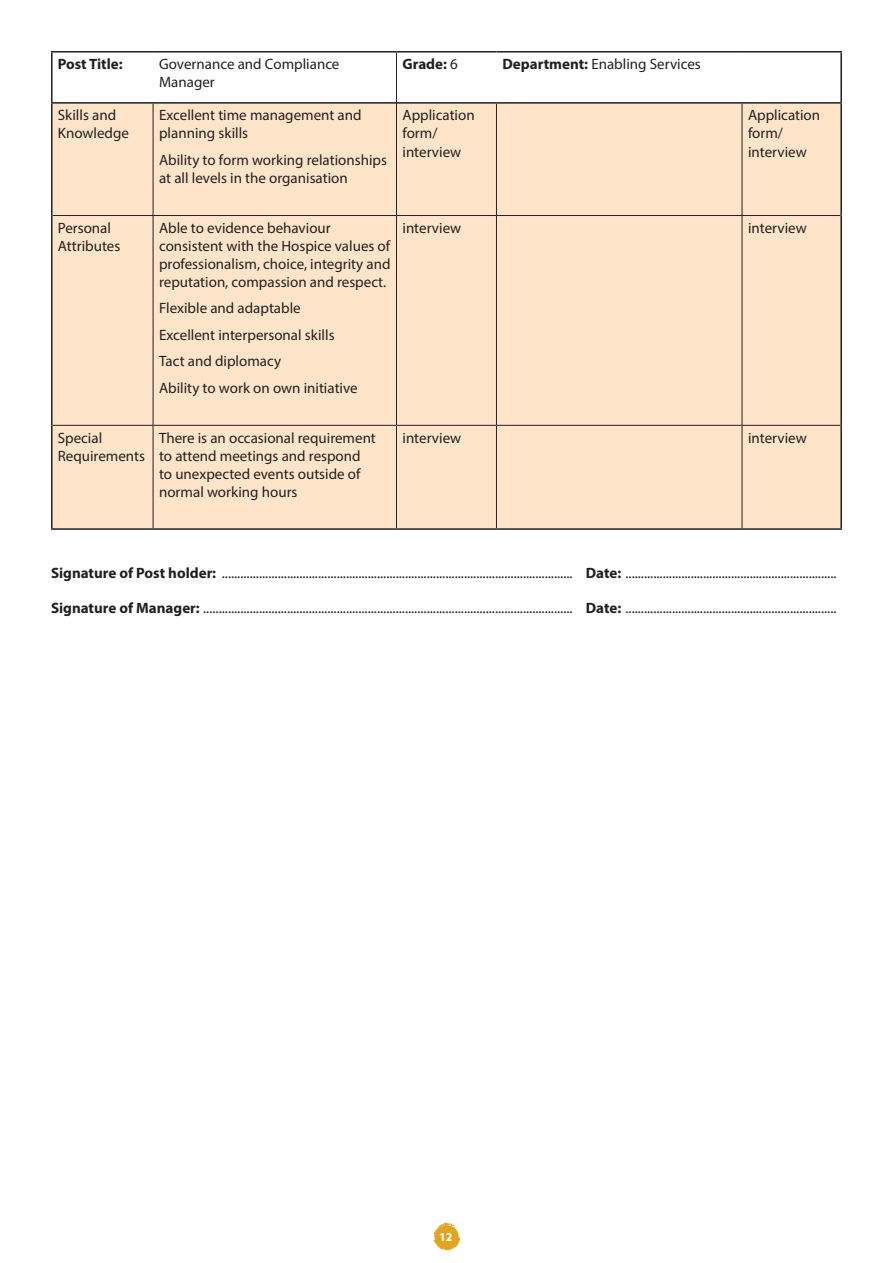
<style>
.page{position:relative;width:893px;height:1263px;background:#fff}
.page>*{position:absolute;margin:0;border:0;box-sizing:border-box;transform-origin:0 0}
.PS_text{font:15px/18px "Myriad Pro";color:#231f20}
.Text{font:15px/18px "Myriad Pro";color:#231f20}
.Text-2{font:700 15px "Myriad Pro";color:#231f20}
.t1{font:700 12px "Myriad Pro";color:#fff}
.s1{font-weight:400}
.s2{font-weight:700}
</style>
<div class="page">
<svg style="left:433px;top:1222px;width:28px;height:29px"></svg>
<div style="left:53px;top:104px;width:787px;height:424px;background:#fee5ca"></div>
<hr style="left:51px;top:51px;width:102px;height:2px;background:#231f20">
<hr style="left:51px;top:53px;width:2px;height:49px;background:#231f20">
<hr style="left:153px;top:51px;width:243px;height:2px;background:#231f20">
<hr style="left:396px;top:51px;width:100px;height:2px;background:#231f20">
<hr style="left:496px;top:51px;width:246px;height:2px;background:#231f20">
<hr style="left:742px;top:51px;width:100px;height:2px;background:#231f20">
<hr style="left:840px;top:53px;width:2px;height:49px;background:#231f20">
<hr style="left:51px;top:102px;width:102px;height:2px;background:#231f20">
<hr style="left:51px;top:104px;width:2px;height:111px;background:#231f20">
<hr style="left:153px;top:102px;width:243px;height:2px;background:#231f20">
<hr style="left:397px;top:102px;width:99px;height:2px;background:#231f20">
<hr style="left:496px;top:102px;width:246px;height:2px;background:#231f20">
<hr style="left:742px;top:102px;width:100px;height:2px;background:#231f20">
<hr style="left:840px;top:104px;width:2px;height:111px;background:#231f20">
<hr style="left:51px;top:215px;width:2px;height:210px;background:#231f20">
<hr style="left:840px;top:215px;width:2px;height:210px;background:#231f20">
<hr style="left:51px;top:425px;width:2px;height:103px;background:#231f20">
<hr style="left:840px;top:425px;width:2px;height:103px;background:#231f20">
<hr style="left:51px;top:528px;width:102px;height:2px;background:#231f20">
<hr style="left:153px;top:528px;width:243px;height:2px;background:#231f20">
<hr style="left:396px;top:528px;width:100px;height:2px;background:#231f20">
<hr style="left:496px;top:528px;width:246px;height:2px;background:#231f20">
<hr style="left:742px;top:528px;width:100px;height:2px;background:#231f20">
<hr style="left:396px;top:53px;width:1px;height:50px;background:#231f20">
<hr style="left:153px;top:104px;width:1px;height:111px;background:#231f20">
<hr style="left:396px;top:103px;width:1px;height:112px;background:#231f20">
<hr style="left:496px;top:104px;width:1px;height:111px;background:#231f20">
<hr style="left:742px;top:104px;width:1px;height:111px;background:#231f20">
<hr style="left:53px;top:215px;width:100px;height:1px;background:#231f20">
<hr style="left:153px;top:215px;width:243px;height:1px;background:#231f20">
<hr style="left:153px;top:216px;width:1px;height:209px;background:#231f20">
<hr style="left:396px;top:215px;width:100px;height:1px;background:#231f20">
<hr style="left:396px;top:216px;width:1px;height:209px;background:#231f20">
<hr style="left:496px;top:215px;width:246px;height:1px;background:#231f20">
<hr style="left:496px;top:216px;width:1px;height:209px;background:#231f20">
<hr style="left:742px;top:215px;width:98px;height:1px;background:#231f20">
<hr style="left:742px;top:216px;width:1px;height:209px;background:#231f20">
<hr style="left:53px;top:425px;width:100px;height:1px;background:#231f20">
<hr style="left:153px;top:425px;width:243px;height:1px;background:#231f20">
<hr style="left:153px;top:426px;width:1px;height:102px;background:#231f20">
<hr style="left:396px;top:425px;width:100px;height:1px;background:#231f20">
<hr style="left:396px;top:426px;width:1px;height:102px;background:#231f20">
<hr style="left:496px;top:425px;width:246px;height:1px;background:#231f20">
<hr style="left:496px;top:426px;width:1px;height:102px;background:#231f20">
<hr style="left:742px;top:425px;width:98px;height:1px;background:#231f20">
<hr style="left:742px;top:426px;width:1px;height:102px;background:#231f20">
<p class="Text-2" style="left:58px;top:54px;width:66px">Post Title:</p>
<p class="Text" style="left:159px;top:55px;width:182px">Governance and Compliance<br>Manager</p>
<p class="Text-2" style="left:402px;top:54px;width:57px">Grade: <span class="s1">6</span></p>
<p class="Text" style="left:502px;top:55px;width:200px"><span class="s2">Department:</span> Enabling Services</p>
<p class="PS_text" style="left:58px;top:106px;width:73px">Skills and<br>Knowledge</p>
<p class="PS_text" style="left:159px;top:106px;width:204px">Excellent time management and planning skills</p>
<p class="PS_text" style="left:159px;top:151px;width:229px">Ability to form working relationships at all levels in the organisation</p>
<p class="PS_text" style="left:402px;top:106px;width:74px">Application form/ interview</p>
<p class="PS_text" style="left:748px;top:106px;width:74px">Application form/ interview</p>
<p class="PS_text" style="left:58px;top:218px;width:64px">Personal<br>Attributes</p>
<p class="PS_text" style="left:159px;top:218px;width:233px">Able to evidence behaviour consistent with the Hospice values of professionalism, choice, integrity and reputation, compassion and respect.</p>
<p class="PS_text" style="left:159px;top:299px;width:143px">Flexible and adaptable</p>
<p class="PS_text" style="left:159px;top:325px;width:177px">Excellent interpersonal skills</p>
<p class="PS_text" style="left:159px;top:352px;width:124px">Tact and diplomacy</p>
<p class="PS_text" style="left:159px;top:378px;width:200px">Ability to work on own initiative</p>
<p class="PS_text" style="left:402px;top:218px;width:60px">interview</p>
<p class="PS_text" style="left:748px;top:218px;width:60px">interview</p>
<p class="PS_text" style="left:58px;top:428px;width:89px">Special<br>Requirements</p>
<p class="PS_text" style="left:159px;top:428px;width:218px">There is an occasional requirement to attend meetings and respond to unexpected events outside of normal working hours</p>
<p class="PS_text" style="left:402px;top:428px;width:60px">interview</p>
<p class="PS_text" style="left:748px;top:428px;width:60px">interview</p>
<p class="Text" style="left:51px;top:564px;width:787px"><span class="s2">Signature of Post holder:</span> ................................................................................................................. <span class="s2">Date:</span> ....................................................................</p>
<p class="Text" style="left:51px;top:599px;width:787px"><span class="s2">Signature of Manager:</span> ....................................................................................................................... <span class="s2">Date:</span> ....................................................................</p>
<p class="t1" style="left:439px;top:1229px;width:15px">12</p>
</div>
